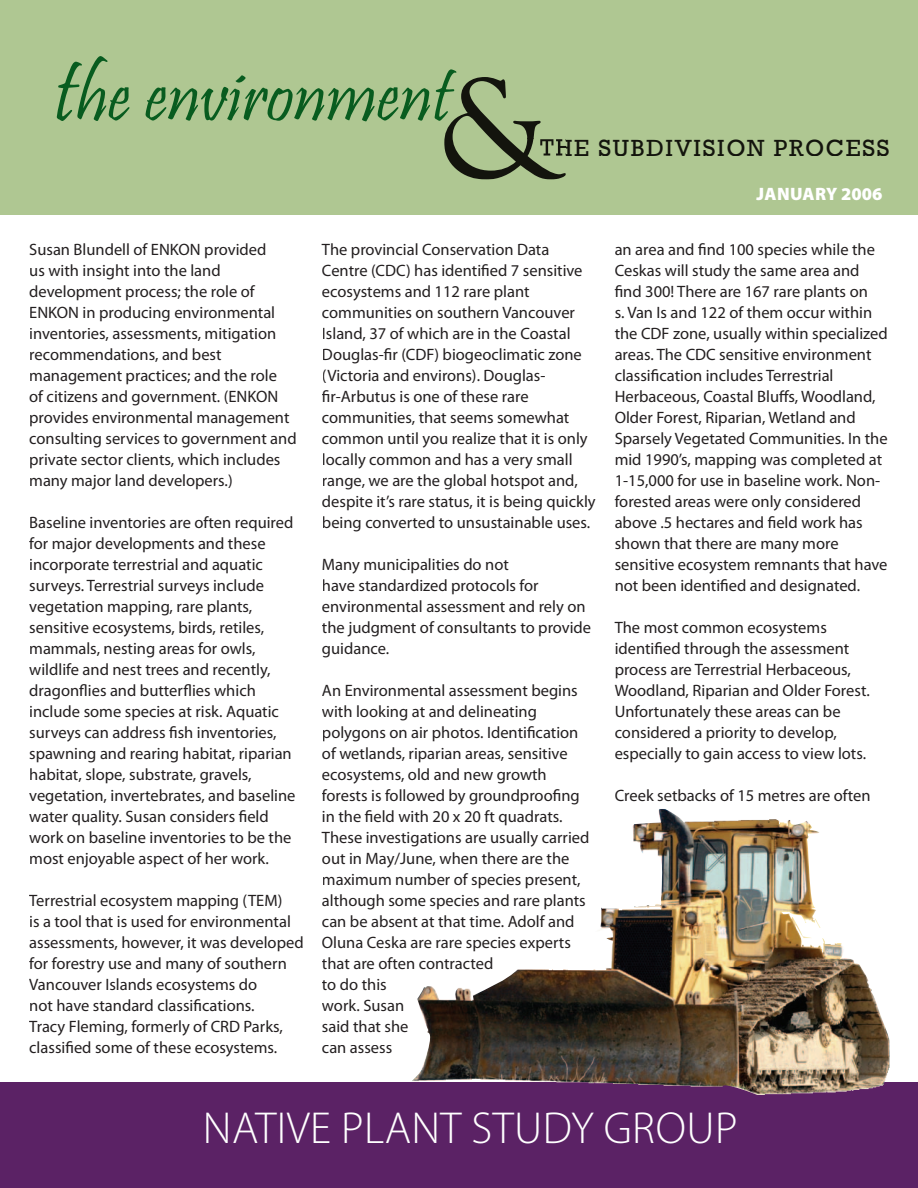
<style>
.page{position:relative;width:918px;height:1188px;background:#fff}
.page>*{position:absolute;margin:0;border:0;box-sizing:border-box;transform-origin:0 0}
.t1{font:90px "Pristina";color:#085c1f}
.t2{font:78px "Pristina";color:#085c1f}
.t3{font:300 45px "Myriad Pro";letter-spacing:.01em;color:#fff}
.t4{font:24px "Rockwell";letter-spacing:.07em;color:#13140d}
.t5{font:900 18px "Myriad Pro";color:#fff}
.t6{font:16.5px/21px "Myriad Pro";color:#231f20}
.s1{font-family:"Goudy Old Style T";font-size:150px;color:#13140d}
</style>
<div class="page">
<div style="left:0;top:1083px;width:918px;height:105px;background:#5b2265"></div>
<div style="left:0;top:0;width:918px;height:214px;background:#afc792"></div>
<img style="left:411px;top:809px;width:479px;height:286px">
<svg style="left:540px;top:139px;width:26px;height:17px"></svg>
<h2 class="t2" style="left:75px;top:52px;width:492px">he environment<span class="s1">&amp;</span></h2>
<h1 class="t1" style="left:54px;top:42px;width:23px">t</h1>
<h3 class="t4" style="left:540px;top:134px;width:351px">THE SUBDIVISION PROCESS</h3>
<p class="t6" style="left:29px;top:240px;width:269px">Susan Blundell of ENKON provided<br>us with insight into the land development process; the role of ENKON in producing environmental inventories, assessments, mitigation recommendations, and best management practices; and the role<br>of citizens and government. (ENKON provides environmental management consulting services to government and private sector clients, which includes many major land developers.)</p>
<p class="t6" style="left:29px;top:513px;width:268px">Baseline inventories are often required for major developments and these incorporate terrestrial and aquatic surveys. Terrestrial surveys include vegetation mapping, rare plants, sensitive ecosystems, birds, retiles, mammals, nesting areas for owls, wildlife and nest trees and recently, dragonflies and butterflies which include some species at risk. Aquatic surveys can address fish inventories, spawning and rearing habitat, riparian habitat, slope, substrate, gravels, vegetation, invertebrates, and baseline water quality. Susan considers field work on baseline inventories to be the most enjoyable aspect of her work.</p>
<p class="t6" style="left:29px;top:891px;width:276px">Terrestrial ecosystem mapping (TEM)<br>is a tool that is used for environmental assessments, however, it was developed for forestry use and many of southern Vancouver Islands ecosystems do<br>not have standard classifications.<br>Tracy Fleming, formerly of CRD Parks, classified some of these ecosystems.</p>
<p class="t6" style="left:322px;top:240px;width:275px">The provincial Conservation Data Centre (CDC) has identified 7 sensitive ecosystems and 112 rare plant communities on southern Vancouver Island, 37 of which are in the Coastal Douglas-fir (CDF) biogeoclimatic zone (Victoria and environs). Douglas&shy;fir-Arbutus is one of these rare communities, that seems somewhat common until you realize that it is only locally common and has a very small range, we are the global hotspot and, despite it’s rare status, it is being quickly being converted to unsustainable uses.</p>
<p class="t6" style="left:322px;top:555px;width:271px">Many municipalities do not<br>have standardized protocols for environmental assessment and rely on the judgment of consultants to provide guidance.</p>
<p class="t6" style="left:322px;top:681px;width:269px">An Environmental assessment begins with looking at and delineating polygons on air photos. Identification of wetlands, riparian areas, sensitive ecosystems, old and new growth forests is followed by groundproofing in the field with 20 x 20 ft quadrats.<br>These investigations are usually carried out in May/June, when there are the maximum number of species present, although some species and rare plants can be absent at that time. Adolf and<br>Oluna Ceska are rare species experts that are often contracted<br>to do this<br>work. Susan<br>said that she<br>can assess</p>
<p class="t5" style="left:757px;top:183px;width:127px">JANUARY 2006</p>
<p class="t6" style="left:615px;top:240px;width:275px">an area and find 100 species while the Ceskas will study the same area and find 300! There are 167 rare plants on<br>s. Van Is and 122 of them occur within the CDF zone, usually within specialized areas. The CDC sensitive environment classification includes Terrestrial Herbaceous, Coastal Bluffs, Woodland, Older Forest, Riparian, Wetland and Sparsely Vegetated Communities. In the mid 1990’s, mapping was completed at 1-15,000 for use in baseline work. Non&shy;forested areas were only considered above .5 hectares and field work has shown that there are many more sensitive ecosystem remnants that have not been identified and designated.</p>
<p class="t6" style="left:615px;top:618px;width:257px">The most common ecosystems identified through the assessment process are Terrestrial Herbaceous, Woodland, Riparian and Older Forest.<br>Unfortunately these areas can be considered a priority to develop, especially to gain access to view lots.</p>
<p class="t6" style="left:615px;top:786px;width:257px">Creek setbacks of 15 metres are often</p>
<h3 class="t3" style="left:203px;top:1103px;width:536px">NATIVE PLANT STUDY GROUP</h3>
</div>
